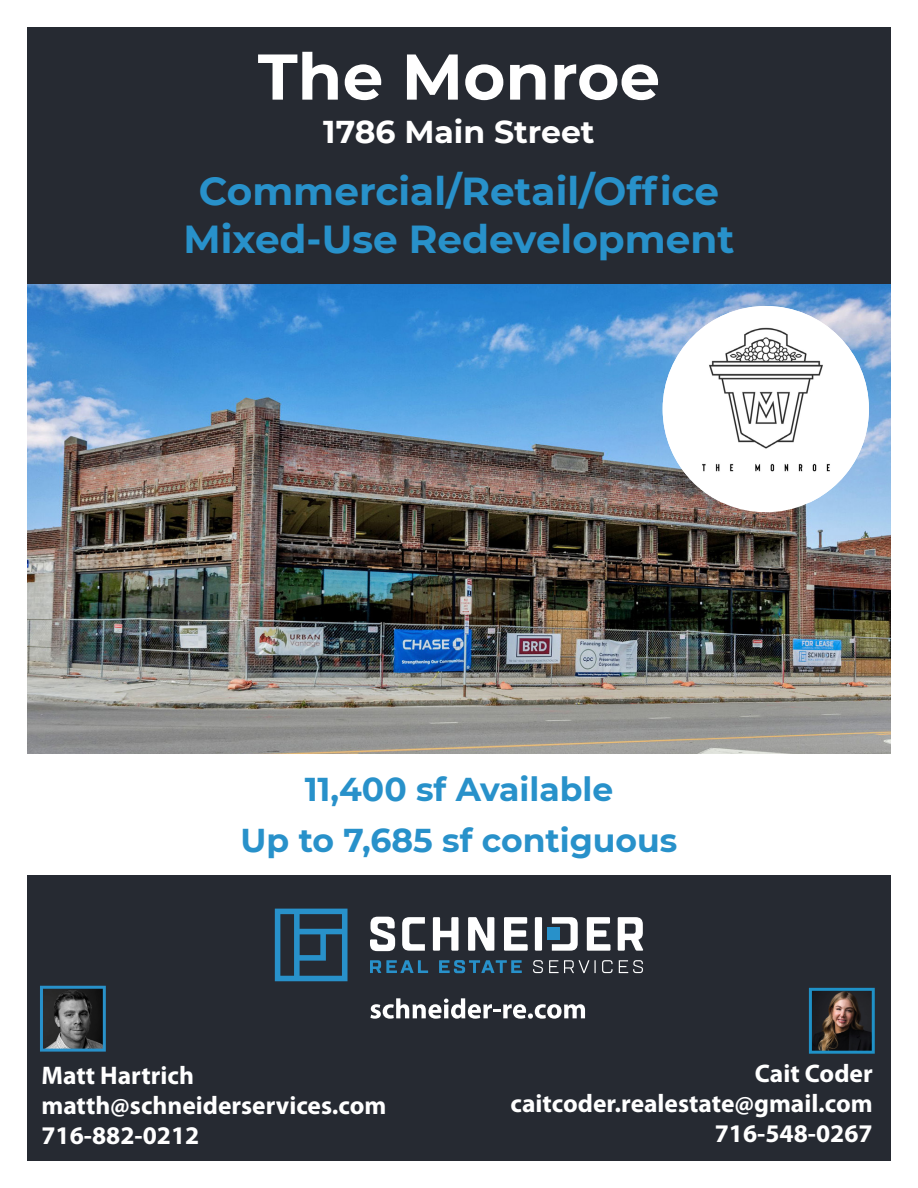
<style>
.page{position:relative;width:918px;height:1188px;background:#fff}
.page>*{position:absolute;margin:0;border:0;box-sizing:border-box;transform-origin:0 0}
.t1{font:700 64.5px "Montserrat";color:#fff}
.t2{font:700 39px "Montserrat";color:#2891ca}
.t3{font:700 33px "Montserrat";color:#2891ca}
.t4{font:700 31.5px "Montserrat";color:#fff}
.t5{font:700 25.5px "Myriad Pro";color:#fff}
</style>
<div class="page">
<div style="left:27px;top:27px;width:864px;height:257px;background:#262a32"></div>
<img style="left:27px;top:284px;width:864px;height:470px">
<div style="left:27px;top:875px;width:864px;height:286px;background:#262a32"></div>
<svg style="left:275px;top:909px;width:73px;height:72px"></svg>
<div style="left:548px;top:928px;width:12px;height:12px;background:#2891ca"></div>
<svg style="left:533px;top:960px;width:10px;height:13px"></svg>
<svg style="left:549px;top:960px;width:47px;height:13px"></svg>
<svg style="left:602px;top:960px;width:11px;height:13px"></svg>
<svg style="left:619px;top:960px;width:24px;height:13px"></svg>
<svg style="left:370px;top:917px;width:25px;height:34px"></svg>
<svg style="left:433px;top:917px;width:26px;height:34px"></svg>
<svg style="left:468px;top:917px;width:26px;height:34px"></svg>
<svg style="left:504px;top:917px;width:24px;height:34px"></svg>
<div style="left:535px;top:917px;width:7px;height:34px;background:#fff"></div>
<svg style="left:552px;top:917px;width:26px;height:34px"></svg>
<svg style="left:402px;top:917px;width:23px;height:34px"></svg>
<svg style="left:587px;top:917px;width:24px;height:34px"></svg>
<svg style="left:618px;top:917px;width:25px;height:34px"></svg>
<svg style="left:370px;top:960px;width:58px;height:13px"></svg>
<svg style="left:439px;top:960px;width:83px;height:13px"></svg>
<svg style="left:370px;top:998px;width:215px;height:21px"></svg>
<svg style="left:40px;top:986px;width:66px;height:66px"></svg>
<svg style="left:809px;top:988px;width:66px;height:66px"></svg>
<img style="left:663px;top:306px;width:206px;height:196px">
<p class="t1" style="left:258px;top:30px;width:404px">The Monroe</p>
<p class="t4" style="left:323px;top:109px;width:273px">1786 Main Street</p>
<p class="t2" style="left:199px;top:163px;width:522px">Commercial/Retail/Office</p>
<p class="t2" style="left:184px;top:211px;width:552px">Mixed-Use Redevelopment</p>
<p class="t3" style="left:305px;top:765px;width:310px">11,400 sf Available</p>
<p class="t3" style="left:241px;top:816px;width:438px">Up to 7,685 sf contiguous</p>
<p class="t5" style="left:41px;top:1059px;width:154px">Matt Hartrich</p>
<p class="t5" style="left:41px;top:1089px;width:346px">matth@schneiderservices.com</p>
<p class="t5" style="left:41px;top:1119px;width:159px">716-882-0212</p>
<p class="t5" style="left:755px;top:1057px;width:119px">Cait Coder</p>
<p class="t5" style="left:511px;top:1087px;width:364px">caitcoder.realestate@gmail.com</p>
<p class="t5" style="left:715px;top:1117px;width:159px">716-548-0267</p>
</div>
